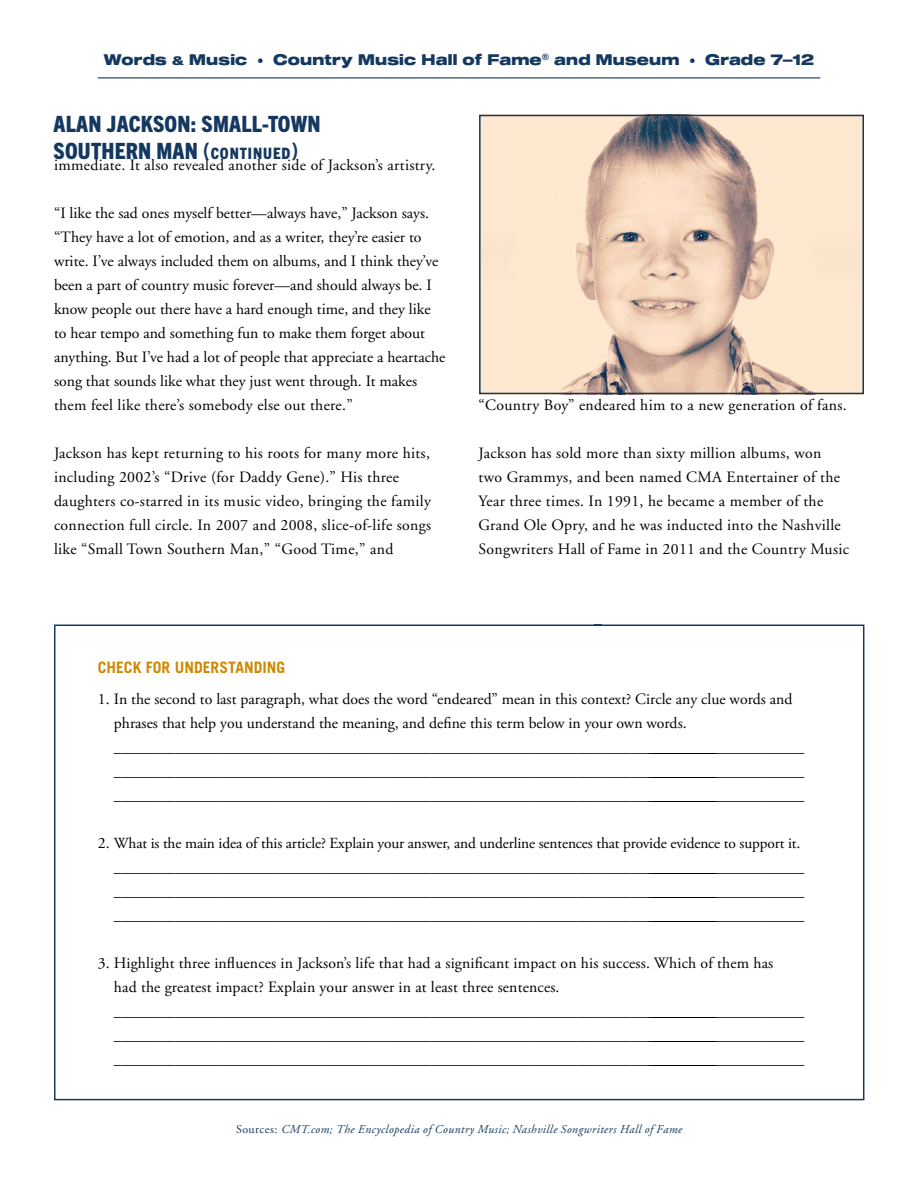
<style>
.page{position:relative;width:918px;height:1188px;background:#fff}
.page>*{position:absolute;margin:0;border:0;box-sizing:border-box;transform-origin:0 0}
.t1{font:800 condensed 22.5px/27px "Trade Gothic Next LT Pro";letter-spacing:.01em;color:#14385f}
.t2{font:15.75px/24px "Adobe Garamond Pro";color:#000}
.t3{font:15.75px/24px "Adobe Garamond";letter-spacing:.02em;color:#000}
.t4{font:15.75px/24px "Adobe Garamond";color:#000}
.t5{font:700 15.75px "Trade Gothic";color:#ce8900}
.t6{font:800 condensed 15.75px "Trade Gothic Next LT Pro";color:#14385f}
.t7{font:15.3px "Adobe Garamond Pro";letter-spacing:-.01em;color:#000}
.t8{font:15px "Sequel 100 Wide 85";letter-spacing:.015em;color:#14385f}
.t9{font:italic 12px "Adobe Garamond";letter-spacing:.035em;color:#14385f}
.s1{font-size:12px}
.s2{font-size:15.75px}
.s3{font-size:22.5px}
.s4{font-style:normal}
</style>
<div class="page">
<hr style="left:98px;top:77px;width:722px;height:1px;background:#14385f">
<svg style="left:54px;top:624px;width:811px;height:477px"></svg>
<img style="left:482px;top:118px;width:379px;height:273px">
<div style="left:479px;top:115px;width:385px;height:279px;border:2px solid #14385f"></div>
<p class="t8" style="left:104px;top:49px;width:712px">Words <span class="s1">&amp;</span> Music <span class="s1">•</span> Country Music Hall of Fame<sup>®</sup> and Museum <span class="s1">•</span> Grade 7–12</p>
<h1 class="t1" style="left:54px;top:109px;width:268px">ALAN JACKSON: SMALL-TOWN<br>SOUTHERN MAN (<span class="s2">CONT</span></h1>
<p class="t6" style="left:248px;top:143px;width:52px">INUED<span class="s3">)</span></p>
<p class="t3" style="left:54px;top:153px;width:383px">immediate. It also revealed another side of Jackson’s artistry.</p>
<p class="t4" style="left:54px;top:201px;width:393px">“I like the sad ones myself better—always have,” Jackson says. “They have a lot of emotion, and as a writer, they’re easier to write. I’ve always included them on albums, and I think they’ve been a part of country music forever—and should always be. I know people out there have a hard enough time, and they like to hear tempo and something fun to make them forget about anything. But I’ve had a lot of people that appreciate a heartache song that sounds like what they just went through. It makes them feel like there’s somebody else out there.”</p>
<p class="t3" style="left:54px;top:442px;width:379px">Jackson has kept returning to his roots for many more hits, including 2002’s “Drive (for Daddy Gene).” His three daughters co-starred in its music video, bringing the family connection full circle. In 2007 and 2008, slice-of-life songs like “Small Town Southern Man,” “Good Time,” and</p>
<p class="t3" style="left:479px;top:394px;width:370px">“Country Boy” endeared him to a new generation of fans.</p>
<p class="t3" style="left:479px;top:442px;width:372px">Jackson has sold more than sixty million albums, won<br>two Grammys, and been named CMA Entertainer of the Year three times. In 1991, he became a member of the Grand Ole Opry, and he was inducted into the Nashville Songwriters Hall of Fame in 2011 and the Country Music</p>
<p class="t5" style="left:98px;top:658px;width:189px">CHECK FOR UNDERSTANDING</p>
<p class="t2" style="left:114px;top:687px;width:692px;text-indent:-16px">1. In the second to last paragraph, what does the word “endeared” mean in this context? Circle any clue words and phrases that help you understand the meaning, and define this term below in your own words. ________________________________________________________________________________________________________ ________________________________________________________________________________________________________ ________________________________________________________________________________________________________</p>
<p class="t7" style="left:98px;top:834px;width:704px"><span class="s2">2.</span> What is the main idea of this article? Explain your answer, and underline sentences that provide evidence to support it<span class="s2">.</span></p>
<p class="t2" style="left:114px;top:855px;width:692px;text-align:justify">________________________________________________________________________________________________________ ________________________________________________________________________________________________________ ________________________________________________________________________________________________________</p>
<p class="t2" style="left:114px;top:951px;width:692px;text-indent:-16px">3. Highlight three influences in Jackson’s life that had a significant impact on his success. Which of them has<br>had the greatest impact? Explain your answer in at least three sentences. ________________________________________________________________________________________________________ ________________________________________________________________________________________________________ ________________________________________________________________________________________________________</p>
<p class="t9" style="left:236px;top:1123px;width:447px"><span class="s4">Sources:</span> CMT.com; The Encyclopedia of Country Music; Nashville Songwriters Hall of Fame</p>
</div>
